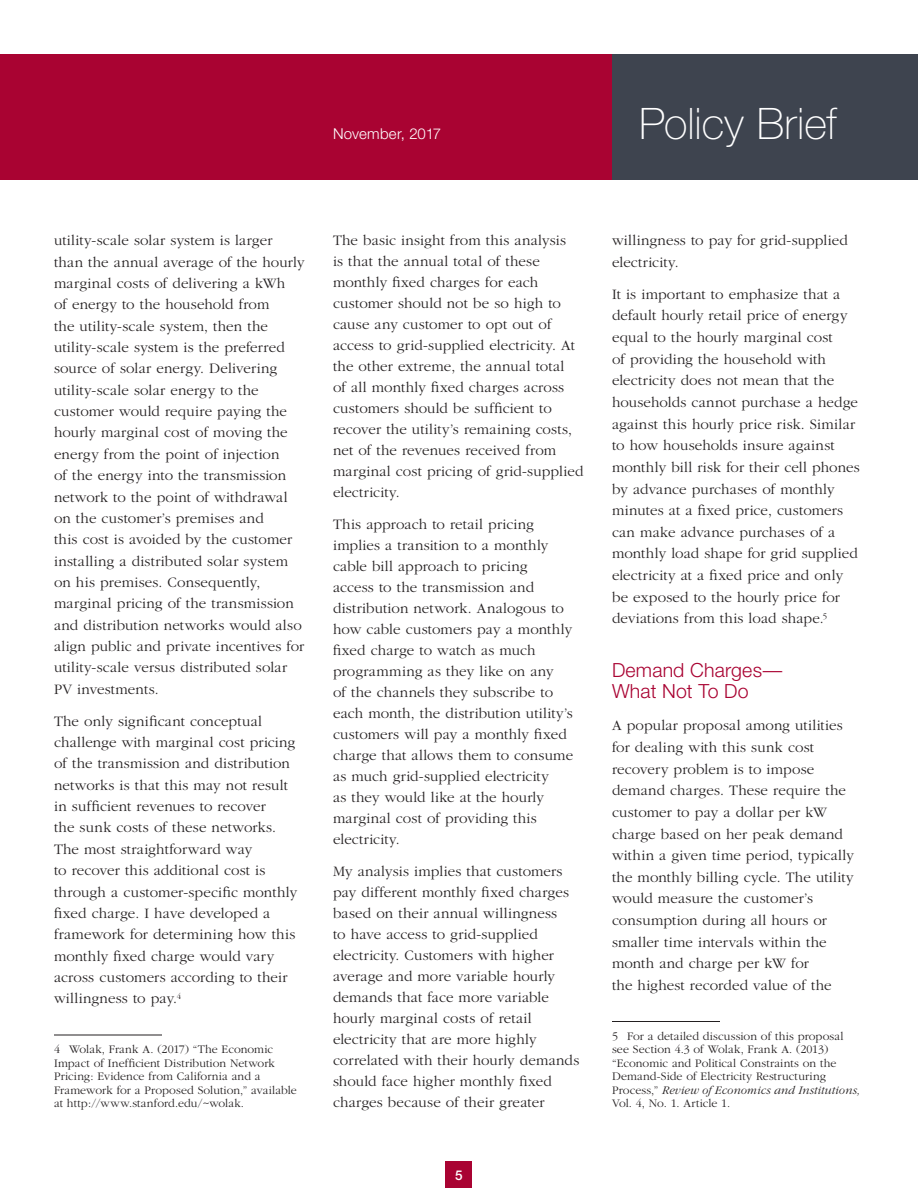
<style>
.page{position:relative;width:918px;height:1188px;background:#fff}
.page>*{position:absolute;margin:0;border:0;box-sizing:border-box;transform-origin:0 0}
.t1{font:100 43.5px "Helvetica Neue";color:#fff}
.t2{font:300 19.5px/21.6px "Helvetica Neue";letter-spacing:.01em;color:#a90332}
.t3{font:300 15px/21px "Garamond";letter-spacing:.01em;color:#231f20}
.t4{font:300 15px "Helvetica Neue";letter-spacing:.01em;color:#fff}
.t5{font:500 13.5px "Helvetica Neue";color:#fff}
.t6{font:300 12px/13.5px "Garamond";letter-spacing:.01em;color:#231f20}
.s1{font-style:italic}
</style>
<div class="page">
<div style="left:0;top:54px;width:918px;height:126px;background:#a90332"></div>
<div style="left:612px;top:54px;width:306px;height:126px;background:#3e444f"></div>
<hr style="left:54px;top:1035px;width:108px;height:1px;background:#231f20">
<hr style="left:612px;top:1021px;width:108px;height:1px;background:#231f20">
<div style="left:446px;top:1161px;width:26px;height:27px;background:#a90332"></div>
<p class="t4" style="left:333px;top:124px;width:110px">November, 2017</p>
<h1 class="t1" style="left:639px;top:98px;width:199px">Policy Brief</h1>
<p class="t3" style="left:54px;top:230px;width:252px">utility-scale solar system is larger than the annual average of the hourly marginal costs of delivering a kWh<br>of energy to the household from<br>the utility-scale system, then the utility-scale system is the preferred source of solar energy. Delivering utility-scale solar energy to the customer would require paying the hourly marginal cost of moving the energy from the point of injection<br>of the energy into the transmission network to the point of withdrawal on the customer’s premises and<br>this cost is avoided by the customer installing a distributed solar system on his premises. Consequently, marginal pricing of the transmission and distribution networks would also align public and private incentives for utility-scale versus distributed solar PV investments.</p>
<p class="t3" style="left:54px;top:711px;width:245px">The only significant conceptual challenge with marginal cost pricing of the transmission and distribution networks is that this may not result in sufficient revenues to recover<br>the sunk costs of these networks.<br>The most straightforward way<br>to recover this additional cost is through a customer-specific monthly fixed charge. I have developed a framework for determining how this monthly fixed charge would vary across customers according to their willingness to pay.<sup>4</sup></p>
<p class="t6" style="left:54px;top:1043px;width:244px">4 Wolak, Frank A. (2017) “The Economic Impact of Inefficient Distribution Network Pricing: Evidence from California and a Framework for a Proposed Solution,” available at http://www.stanford.edu/~wolak.</p>
<p class="t3" style="left:333px;top:230px;width:252px">The basic insight from this analysis<br>is that the annual total of these monthly fixed charges for each customer should not be so high to cause any customer to opt out of access to grid-supplied electricity. At the other extreme, the annual total<br>of all monthly fixed charges across customers should be sufficient to recover the utility’s remaining costs, net of the revenues received from marginal cost pricing of grid-supplied electricity.</p>
<p class="t3" style="left:333px;top:514px;width:242px">This approach to retail pricing implies a transition to a monthly cable bill approach to pricing<br>access to the transmission and distribution network. Analogous to how cable customers pay a monthly fixed charge to watch as much programming as they like on any<br>of the channels they subscribe to each month, the distribution utility’s customers will pay a monthly fixed charge that allows them to consume as much grid-supplied electricity<br>as they would like at the hourly marginal cost of providing this electricity.</p>
<p class="t3" style="left:333px;top:861px;width:248px">My analysis implies that customers pay different monthly fixed charges based on their annual willingness<br>to have access to grid-supplied electricity. Customers with higher average and more variable hourly demands that face more variable hourly marginal costs of retail electricity that are more highly correlated with their hourly demands should face higher monthly fixed charges because of their greater</p>
<p class="t5" style="left:455px;top:1167px;width:9px">5</p>
<p class="t3" style="left:612px;top:230px;width:237px;line-height:21.6px">willingness to pay for grid-supplied electricity.</p>
<p class="t3" style="left:612px;top:284px;width:249px;line-height:21.6px">It is important to emphasize that a default hourly retail price of energy equal to the hourly marginal cost<br>of providing the household with electricity does not mean that the households cannot purchase a hedge against this hourly price risk. Similar to how households insure against monthly bill risk for their cell phones by advance purchases of monthly minutes at a fixed price, customers can make advance purchases of a monthly load shape for grid supplied electricity at a fixed price and only be exposed to the hourly price for deviations from this load shape.<sup>5</sup></p>
<h2 class="t2" style="left:612px;top:658px;width:172px">Demand Charges—<br>What Not To Do</h2>
<p class="t3" style="left:612px;top:715px;width:243px;line-height:21.6px">A popular proposal among utilities for dealing with this sunk cost recovery problem is to impose demand charges. These require the customer to pay a dollar per kW charge based on her peak demand within a given time period, typically the monthly billing cycle. The utility would measure the customer’s consumption during all hours or smaller time intervals within the month and charge per kW for<br>the highest recorded value of the</p>
<p class="t6" style="left:612px;top:1029px;width:250px">5 For a detailed discussion of this proposal see Section 4.3 of Wolak, Frank A. (2013) “Economic and Political Constraints on the Demand-Side of Electricity Restructuring Process,” <span class="s1">Review of Economics and Institutions, </span>Vol. 4, No. 1. Article 1.</p>
</div>
